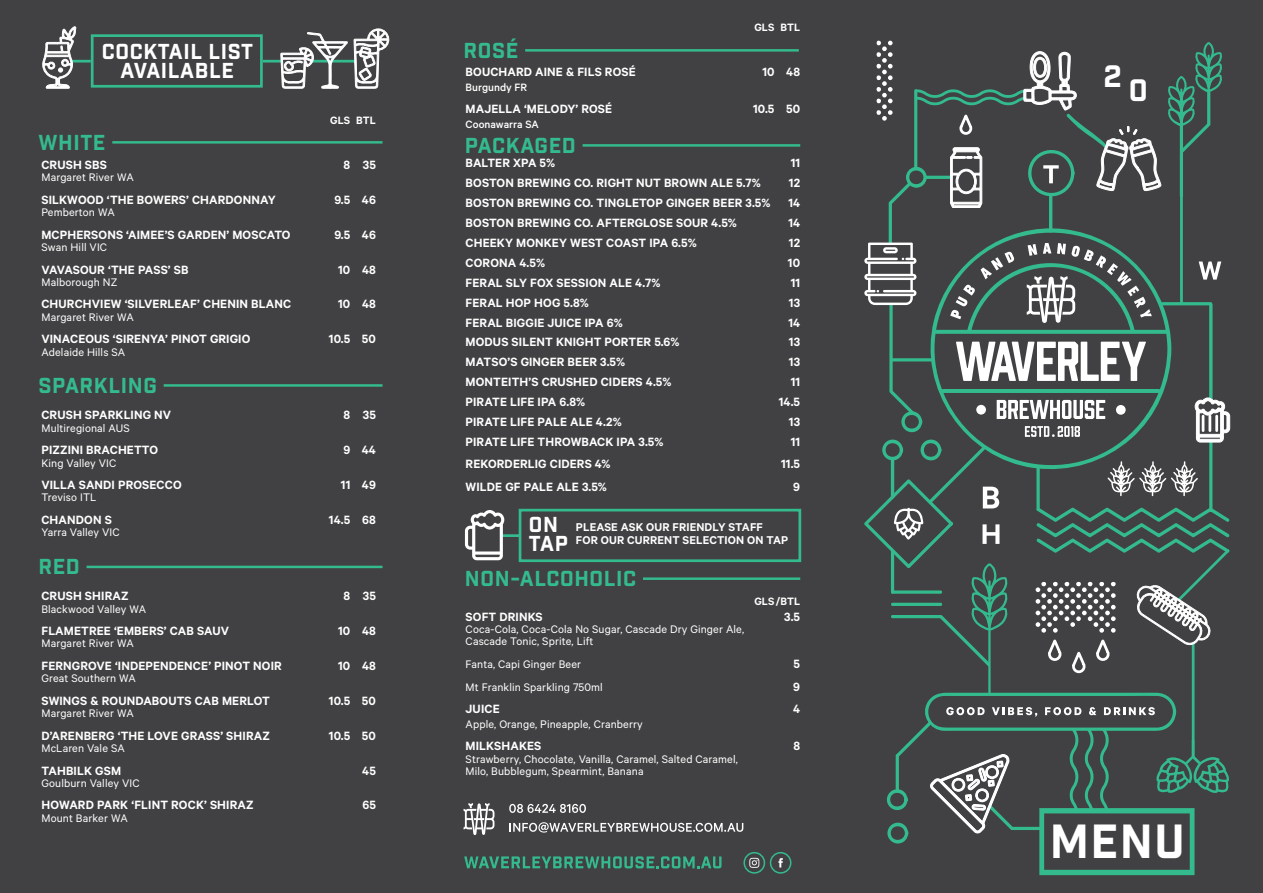
<style>
.page{position:relative;width:1263px;height:893px;background:#414143}
.page>*{position:absolute;margin:0;border:0;box-sizing:border-box;transform-origin:0 0}
.t1{font:46.5px "Industry Inc Base";color:#fff}
.t2{font:30px "Industry Inc Base";color:#fff}
.t3{font:21px "Industry Inc Base";letter-spacing:.03em;color:#34bb8d}
.t4{font:21px/19.5px "Industry Inc Base";letter-spacing:.03em;color:#fff}
.t5{font:600 13.5px "Calibre";letter-spacing:.01em;color:#fff}
.t6{font:600 12.75px/12.8px "Calibre";letter-spacing:.01em;color:#fff}
.t7{font:12.3px/12.3px "Calibre";letter-spacing:.01em;color:#fff}
.t8{font:500 12px "Calibre";color:#fff}
.t9{font:600 12px "Calibre";letter-spacing:.01em;color:#fff}
</style>
<div class="page">
<svg style="left:864px;top:40px;width:366px;height:835px"></svg>
<svg style="left:518px;top:508px;width:284px;height:54px"></svg>
<hr style="left:500px;top:534px;width:20px;height:3px;background:#34bb8d">
<svg style="left:465px;top:510px;width:39px;height:50px"></svg>
<svg style="left:464px;top:856px;width:257px;height:12px"></svg>
<svg style="left:749px;top:858px;width:10px;height:10px"></svg>
<svg style="left:778px;top:858px;width:5px;height:9px"></svg>
<svg style="left:463px;top:803px;width:31px;height:32px"></svg>
<svg style="left:509px;top:804px;width:77px;height:9px"></svg>
<svg style="left:510px;top:822px;width:233px;height:10px"></svg>
<div style="left:743px;top:852px;width:22px;height:22px;border:2px solid #34bb8d;border-radius:50%"></div>
<div style="left:770px;top:852px;width:21px;height:22px;border:2px solid #34bb8d;border-radius:50%"></div>
<svg style="left:89px;top:34px;width:175px;height:54px"></svg>
<hr style="left:71px;top:60px;width:20px;height:3px;background:#34bb8d">
<hr style="left:263px;top:60px;width:18px;height:3px;background:#34bb8d">
<hr style="left:332px;top:60px;width:24px;height:3px;background:#34bb8d">
<svg style="left:354px;top:28px;width:36px;height:61px"></svg>
<svg style="left:42px;top:26px;width:34px;height:63px"></svg>
<svg style="left:280px;top:32px;width:68px;height:57px"></svg>
<hr style="left:112px;top:141px;width:271px;height:3px;background:#34bb8d">
<hr style="left:164px;top:384px;width:219px;height:3px;background:#34bb8d">
<hr style="left:87px;top:566px;width:296px;height:2px;background:#34bb8d">
<hr style="left:525px;top:49px;width:274px;height:3px;background:#34bb8d">
<hr style="left:583px;top:144px;width:217px;height:3px;background:#34bb8d">
<hr style="left:643px;top:577px;width:157px;height:3px;background:#34bb8d">
<p class="t4" style="left:102px;top:43px;width:153px;text-align:center">COCKTAIL LIST<br>AVAILABLE</p>
<p class="t3" style="left:38px;top:130px;width:69px">WHITE</p>
<p class="t9" style="left:330px;top:113px;width:47px">GLS BTL</p>
<p class="t5" style="left:41px;top:157px;width:67px">CRUSH SBS</p>
<p class="t5" style="left:344px;top:157px;width:34px">8 35</p>
<p class="t7" style="left:41px;top:171px;width:94px">Margaret River WA</p>
<p class="t5" style="left:41px;top:191px;width:236px">SILKWOOD ‘THE BOWERS’ CHARDONNAY</p>
<p class="t5" style="left:334px;top:191px;width:43px">9.5 46</p>
<p class="t7" style="left:41px;top:206px;width:75px">Pemberton WA</p>
<p class="t5" style="left:41px;top:226px;width:251px">MCPHERSONS ‘AIMEE’S GARDEN’ MOSCATO</p>
<p class="t5" style="left:334px;top:226px;width:43px">9.5 46</p>
<p class="t7" style="left:41px;top:240px;width:67px">Swan Hill VIC</p>
<p class="t5" style="left:41px;top:261px;width:149px">VAVASOUR ‘THE PASS’ SB</p>
<p class="t5" style="left:338px;top:261px;width:39px">10 48</p>
<p class="t7" style="left:41px;top:275px;width:77px">Malborough NZ</p>
<p class="t5" style="left:41px;top:296px;width:251px">CHURCHVIEW ‘SILVERLEAF’ CHENIN BLANC</p>
<p class="t5" style="left:338px;top:296px;width:39px">10 48</p>
<p class="t7" style="left:41px;top:310px;width:94px">Margaret River WA</p>
<p class="t5" style="left:41px;top:331px;width:210px">VINACEOUS ‘SIRENYA’ PINOT GRIGIO</p>
<p class="t5" style="left:329px;top:331px;width:49px">10.5 50</p>
<p class="t7" style="left:41px;top:345px;width:85px">Adelaide Hills SA</p>
<p class="t3" style="left:38px;top:373px;width:120px">SPARKLING</p>
<p class="t5" style="left:41px;top:407px;width:131px">CRUSH SPARKLING NV</p>
<p class="t5" style="left:344px;top:407px;width:34px">8 35</p>
<p class="t7" style="left:41px;top:421px;width:90px">Multiregional AUS</p>
<p class="t5" style="left:41px;top:442px;width:118px">PIZZINI BRACHETTO</p>
<p class="t5" style="left:343px;top:442px;width:34px">9 44</p>
<p class="t7" style="left:41px;top:456px;width:77px">King Valley VIC</p>
<p class="t5" style="left:41px;top:477px;width:142px">VILLA SANDI PROSECCO</p>
<p class="t5" style="left:341px;top:477px;width:37px">11 49</p>
<p class="t7" style="left:41px;top:491px;width:56px">Treviso ITL</p>
<p class="t5" style="left:41px;top:512px;width:72px">CHANDON S</p>
<p class="t5" style="left:329px;top:512px;width:49px">14.5 68</p>
<p class="t7" style="left:41px;top:526px;width:80px">Yarra Valley VIC</p>
<p class="t3" style="left:38px;top:554px;width:43px">RED</p>
<p class="t5" style="left:41px;top:588px;width:89px">CRUSH SHIRAZ</p>
<p class="t5" style="left:344px;top:588px;width:34px">8 35</p>
<p class="t7" style="left:41px;top:602px;width:106px">Blackwood Valley WA</p>
<p class="t5" style="left:41px;top:623px;width:189px">FLAMETREE ‘EMBERS’ CAB SAUV</p>
<p class="t5" style="left:338px;top:623px;width:39px">10 48</p>
<p class="t7" style="left:41px;top:637px;width:94px">Margaret River WA</p>
<p class="t5" style="left:41px;top:658px;width:242px">FERNGROVE ‘INDEPENDENCE’ PINOT NOIR</p>
<p class="t5" style="left:338px;top:658px;width:39px">10 48</p>
<p class="t7" style="left:41px;top:672px;width:96px">Great Southern WA</p>
<p class="t5" style="left:41px;top:693px;width:230px">SWINGS &amp; ROUNDABOUTS CAB MERLOT</p>
<p class="t5" style="left:329px;top:693px;width:49px">10.5 50</p>
<p class="t7" style="left:41px;top:707px;width:94px">Margaret River WA</p>
<p class="t5" style="left:41px;top:727px;width:230px">D’ARENBERG ‘THE LOVE GRASS’ SHIRAZ</p>
<p class="t5" style="left:329px;top:727px;width:49px">10.5 50</p>
<p class="t7" style="left:41px;top:742px;width:85px">McLaren Vale SA</p>
<p class="t5" style="left:41px;top:762px;width:81px">TAHBILK GSM</p>
<p class="t5" style="left:362px;top:762px;width:15px">45</p>
<p class="t7" style="left:41px;top:776px;width:100px">Goulburn Valley VIC</p>
<p class="t5" style="left:41px;top:797px;width:214px">HOWARD PARK ‘FLINT ROCK’ SHIRAZ</p>
<p class="t5" style="left:362px;top:797px;width:15px">65</p>
<p class="t7" style="left:41px;top:811px;width:88px">Mount Barker WA</p>
<p class="t3" style="left:463px;top:38px;width:56px">ROSÉ</p>
<p class="t9" style="left:754px;top:20px;width:47px">GLS BTL</p>
<p class="t5" style="left:466px;top:64px;width:172px">BOUCHARD AINE &amp; FILS ROSÉ</p>
<p class="t5" style="left:762px;top:64px;width:39px">10 48</p>
<p class="t8" style="left:466px;top:80px;width:63px">Burgundy FR</p>
<p class="t5" style="left:466px;top:101px;width:148px">MAJELLA ‘MELODY’ ROSÉ</p>
<p class="t5" style="left:753px;top:101px;width:49px">10.5 50</p>
<p class="t8" style="left:466px;top:117px;width:75px">Coonawarra SA</p>
<p class="t5" style="left:466px;top:155px;width:91px">BALTER XPA 5%</p>
<p class="t5" style="left:791px;top:155px;width:11px">11</p>
<p class="t5" style="left:466px;top:175px;width:297px">BOSTON BREWING CO. RIGHT NUT BROWN ALE 5.7%</p>
<p class="t5" style="left:789px;top:175px;width:13px">12</p>
<p class="t5" style="left:466px;top:195px;width:306px">BOSTON BREWING CO. TINGLETOP GINGER BEER 3.5%</p>
<p class="t5" style="left:788px;top:195px;width:13px">14</p>
<p class="t5" style="left:466px;top:215px;width:273px">BOSTON BREWING CO. AFTERGLOSE SOUR 4.5%</p>
<p class="t5" style="left:788px;top:215px;width:13px">14</p>
<p class="t5" style="left:466px;top:235px;width:233px">CHEEKY MONKEY WEST COAST IPA 6.5%</p>
<p class="t5" style="left:789px;top:235px;width:13px">12</p>
<p class="t5" style="left:466px;top:255px;width:81px">CORONA 4.5%</p>
<p class="t5" style="left:788px;top:255px;width:14px">10</p>
<p class="t5" style="left:466px;top:274px;width:196px">FERAL SLY FOX SESSION ALE 4.7%</p>
<p class="t5" style="left:791px;top:274px;width:11px">11</p>
<p class="t5" style="left:466px;top:294px;width:125px">FERAL HOP HOG 5.8%</p>
<p class="t5" style="left:789px;top:294px;width:13px">13</p>
<p class="t5" style="left:466px;top:314px;width:159px">FERAL BIGGIE JUICE IPA 6%</p>
<p class="t5" style="left:788px;top:314px;width:13px">14</p>
<p class="t5" style="left:466px;top:334px;width:215px">MODUS SILENT KNIGHT PORTER 5.6%</p>
<p class="t5" style="left:789px;top:334px;width:13px">13</p>
<p class="t5" style="left:466px;top:354px;width:161px">MATSO’S GINGER BEER 3.5%</p>
<p class="t5" style="left:789px;top:354px;width:13px">13</p>
<p class="t5" style="left:466px;top:374px;width:207px">MONTEITH’S CRUSHED CIDERS 4.5%</p>
<p class="t5" style="left:791px;top:374px;width:11px">11</p>
<p class="t5" style="left:466px;top:394px;width:121px">PIRATE LIFE IPA 6.8%</p>
<p class="t5" style="left:779px;top:394px;width:23px">14.5</p>
<p class="t5" style="left:466px;top:414px;width:158px">PIRATE LIFE PALE ALE 4.2%</p>
<p class="t5" style="left:789px;top:414px;width:13px">13</p>
<p class="t5" style="left:466px;top:434px;width:199px">PIRATE LIFE THROWBACK IPA 3.5%</p>
<p class="t5" style="left:791px;top:434px;width:11px">11</p>
<p class="t5" style="left:466px;top:456px;width:147px">REKORDERLIG CIDERS 4%</p>
<p class="t5" style="left:781px;top:456px;width:21px">11.5</p>
<p class="t5" style="left:466px;top:479px;width:143px">WILDE GF PALE ALE 3.5%</p>
<p class="t5" style="left:793px;top:479px;width:8px">9</p>
<p class="t3" style="left:465px;top:133px;width:112px">PACKAGED</p>
<p class="t4" style="left:529px;top:516px;width:40px">ON<br>TAP</p>
<h3 class="t6" style="left:576px;top:521px;width:214px">PLEASE ASK OUR FRIENDLY STAFF<br>FOR OUR CURRENT SELECTION ON TAP</h3>
<p class="t3" style="left:465px;top:566px;width:173px">NON-ALCOHOLIC</p>
<p class="t9" style="left:754px;top:594px;width:47px">GLS/BTL</p>
<p class="t5" style="left:466px;top:609px;width:79px">SOFT DRINKS</p>
<p class="t5" style="left:784px;top:609px;width:17px">3.5</p>
<p class="t7" style="left:466px;top:623px;width:280px">Coca-Cola, Coca-Cola No Sugar, Cascade Dry Ginger Ale,<br>Cascade Tonic, Sprite, Lift</p>
<p class="t7" style="left:466px;top:658px;width:117px">Fanta, Capi Ginger Beer</p>
<p class="t5" style="left:794px;top:656px;width:8px">5</p>
<p class="t7" style="left:466px;top:680px;width:139px">Mt Franklin Sparkling 750ml</p>
<p class="t5" style="left:793px;top:678px;width:8px">9</p>
<p class="t5" style="left:466px;top:701px;width:36px">JUICE</p>
<p class="t5" style="left:793px;top:701px;width:9px">4</p>
<p class="t7" style="left:466px;top:717px;width:179px">Apple, Orange, Pineapple, Cranberry</p>
<p class="t5" style="left:466px;top:738px;width:77px">MILKSHAKES</p>
<p class="t5" style="left:793px;top:738px;width:8px">8</p>
<p class="t7" style="left:466px;top:752px;width:274px">Strawberry, Chocolate, Vanilla, Caramel, Salted Caramel,<br>Milo, Bubblegum, Spearmint, Banana</p>
<p class="t2" style="left:1103px;top:58px;width:20px">2</p>
<p class="t2" style="left:1129px;top:73px;width:20px">0</p>
<p class="t1" style="left:1050px;top:813px;width:136px">MENU</p>
</div>
